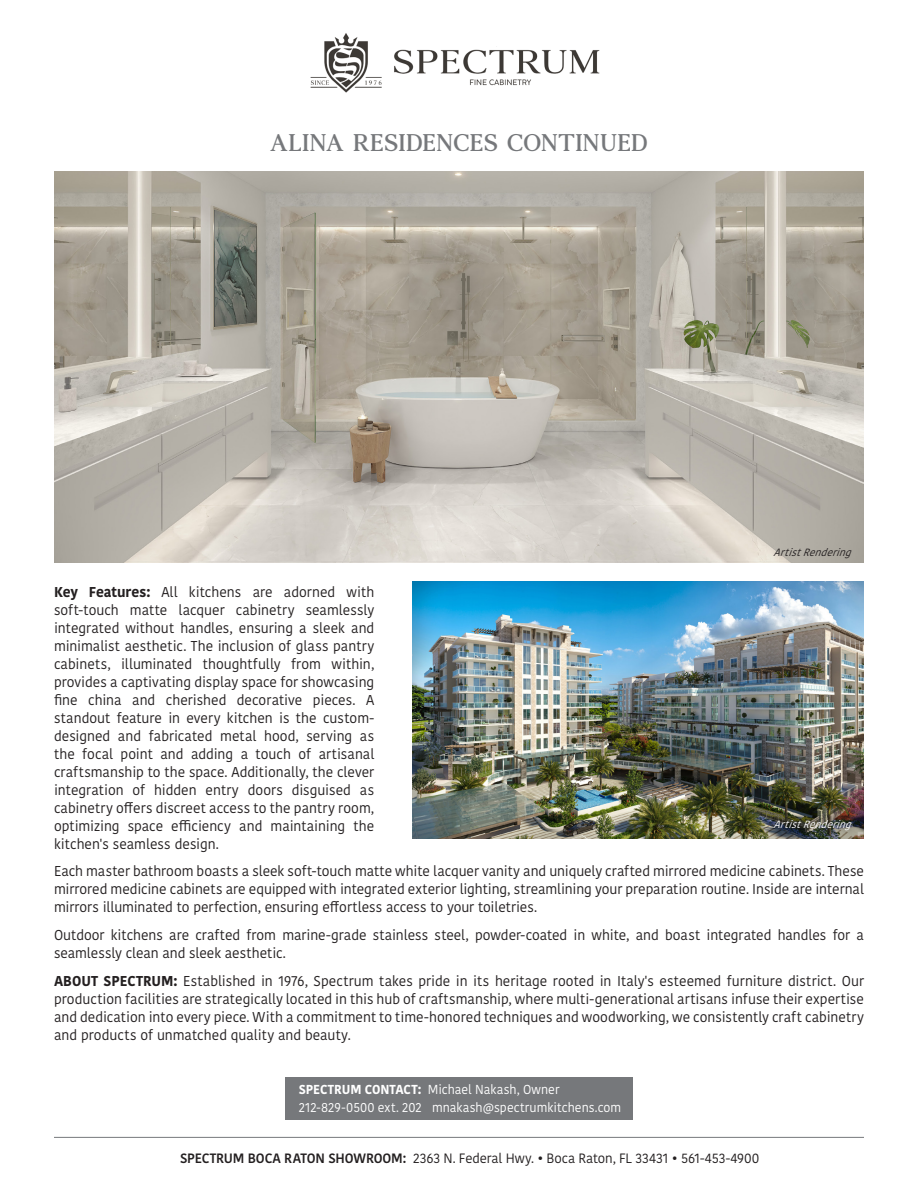
<style>
.page{position:relative;width:918px;height:1188px;background:#fff}
.page>*{position:absolute;margin:0;border:0;box-sizing:border-box;transform-origin:0 0}
.spectrum_body{font:700 27px "Agatho";letter-spacing:.03em;color:#76787b}
.spectrum_body-2{font:14.25px/18px "Kohinoor Devanagari";letter-spacing:-.005em;color:#231f20;text-align:justify}
.Mr_Eaves_Body{font:14.25px/18px "Kohinoor Devanagari";color:#231f20;text-align:justify}
.Ruvati_Body{font:13.5px "Kohinoor Devanagari";letter-spacing:-.005em;color:#231f20}
.Mr_Eaves_Body-2{font:12.9px "Kohinoor Devanagari";color:#fff;scale:.96 1}
.Mr_Eaves_Body-3{font:italic 10.5px "Kohinoor Devanagari";color:#231f20}
.Mr_Eaves_Body-4{font:italic 10.5px "Kohinoor Devanagari";color:#fff}
.s1{font-weight:700}
.s2{font-weight:600}
</style>
<div class="page">
<img style="left:394px;top:49px;width:206px;height:37px">
<img style="left:310px;top:33px;width:72px;height:60px">
<hr style="left:54px;top:1137px;width:810px;height:1px;background:#76787b">
<img style="left:54px;top:172px;width:810px;height:390px">
<img style="left:412px;top:582px;width:452px;height:256px">
<div style="left:285px;top:1078px;width:348px;height:42px;background:#76787b"></div>
<div style="left:766px;top:813px;width:92px;height:25px;background:#231f20;opacity:.75"></div>
<p class="spectrum_body" style="left:271px;top:132px;width:378px">ALINA RESIDENCES CONTINUED</p>
<p class="Mr_Eaves_Body-3" style="left:773px;top:546px;width:85px">ArtistRendering</p>
<p class="spectrum_body-2" style="left:54px;top:583px;width:322px"><span class="s1">Key Features:</span> All kitchens are adorned with soft-touch matte lacquer cabinetry seamlessly integrated without handles, ensuring a sleek and minimalist aesthetic. The inclusion of glass pantry cabinets, illuminated thoughtfully from within, provides a captivating display space for showcasing fine china and cherished decorative pieces. A standout feature in every kitchen is the custom&shy;designed and fabricated metal hood, serving as the focal point and adding a touch of artisanal craftsmanship to the space. Additionally, the clever integration of hidden entry doors disguised as cabinetry offers discreet access to the pantry room, optimizing space efficiency and maintaining the kitchen's seamless design.</p>
<p class="spectrum_body-2" style="left:54px;top:863px;width:812px">Each master bathroom boasts a sleek soft-touch matte white lacquer vanity and uniquely crafted mirrored medicine cabinets. These mirrored medicine cabinets are equipped with integrated exterior lighting, streamlining your preparation routine. Inside are internal mirrors illuminated to perfection, ensuring effortless access to your toiletries.</p>
<p class="spectrum_body-2" style="left:54px;top:926px;width:812px">Outdoor kitchens are crafted from marine-grade stainless steel, powder-coated in white, and boast integrated handles for a seamlessly clean and sleek aesthetic.</p>
<p class="Mr_Eaves_Body" style="left:54px;top:972px;width:812px"><span class="s1">ABOUT SPECTRUM:</span> Established in 1976, Spectrum takes pride in its heritage rooted in Italy's esteemed furniture district. Our production facilities are strategically located in this hub of craftsmanship, where multi-generational artisans infuse their expertise and dedication into every piece. With a commitment to time-honored techniques and woodworking, we consistently craft cabinetry and products of unmatched quality and beauty.</p>
<p class="Mr_Eaves_Body-4" style="left:773px;top:818px;width:85px">ArtistRendering</p>
<p class="Mr_Eaves_Body-2" style="left:299px;top:1082px;width:273px"><span class="s1">SPECTRUM CONTACT:</span> Michael Nakash, Owner</p>
<p class="Mr_Eaves_Body-2" style="left:299px;top:1100px;width:337px">212-829-0500 ext. 202 mnakash@spectrumkitchens.com</p>
<p class="Ruvati_Body" style="left:180px;top:1150px;width:581px"><span class="s2">SPECTRUM BOCA RATON SHOWROOM:</span> 2363 N. Federal Hwy. • Boca Raton, FL 33431 • 561-453-4900</p>
</div>
